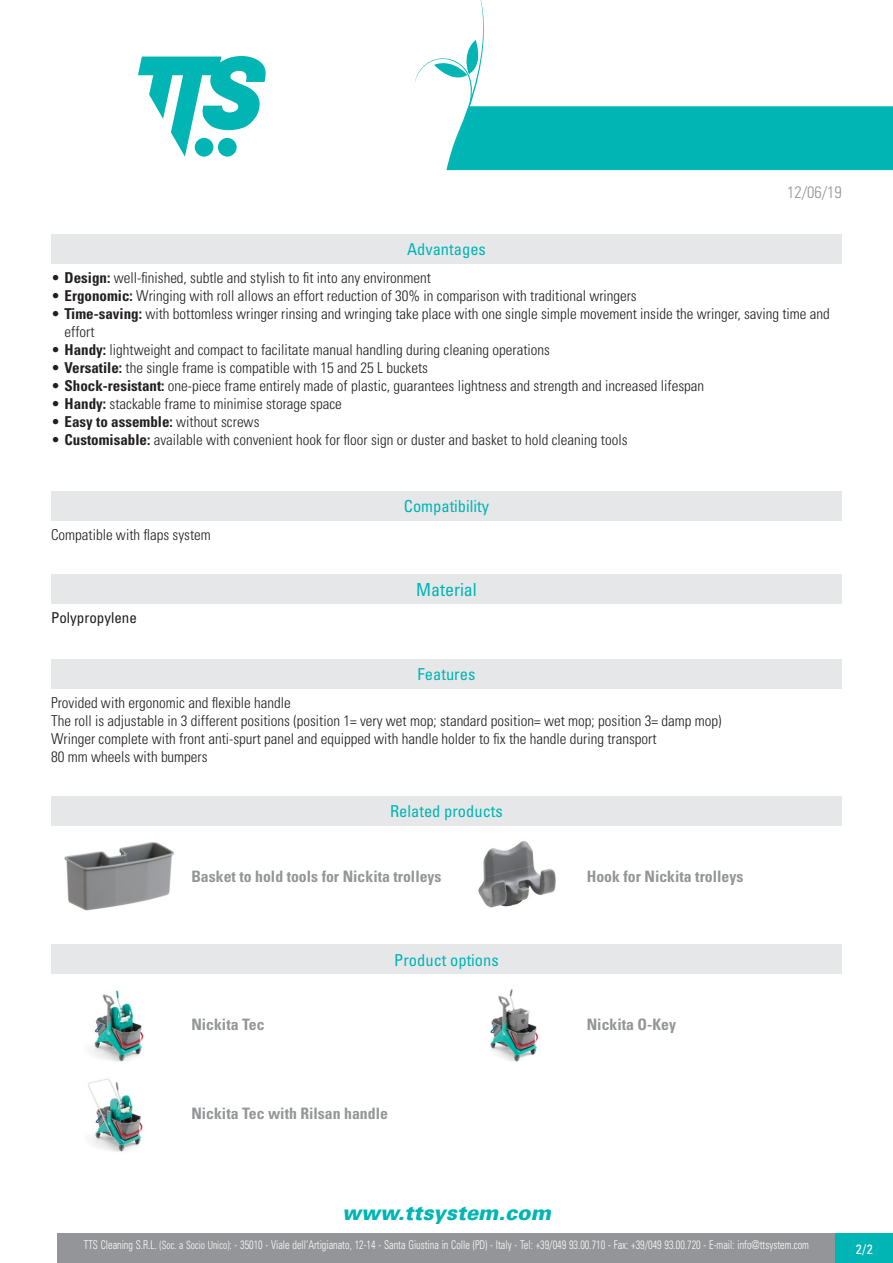
<style>
.page{position:relative;width:893px;height:1263px;background:#fff}
.page>*{position:absolute;margin:0;border:0;box-sizing:border-box;transform-origin:0 0}
.t1{font:italic 900 20.85px "Univers";color:#00b5b3;scale:.96 1}
.t2{font:condensed 18px "Univers LT Std";color:#00b5b3}
.t3{font:condensed 16.5px "Univers LT Std";color:#00b5b3}
.t4{font:condensed 16.5px "Univers";color:#00b5b3}
.t5{font:300 condensed 16.5px "Univers";color:#939598}
.t6{font:700 condensed 15.75px "Univers";color:#939598}
.t7{font:700 condensed 15.75px "Univers LT Std";color:#939598}
.t8{font:300 condensed 15px/18px "Univers LT Std";color:#231f20}
.t9{font:700 condensed 15px "Univers LT Std";color:#231f20}
.t10{font:condensed 15px "Univers LT Std";color:#231f20}
.t11{font:condensed 13.5px "Univers";color:#fff}
.t12{font:300 condensed 12px "Univers";color:#fff;scale:.85 1}
.s1{font-weight:700}
.s2{font-weight:300}
.s3{font-size:11.25px}
</style>
<div class="page">
<svg style="left:138px;top:56px;width:128px;height:101px"></svg>
<div style="left:57px;top:1233px;width:779px;height:30px;background:#939598"></div>
<div style="left:836px;top:1233px;width:57px;height:30px;background:#00b5b3"></div>
<svg style="left:415px;top:0;width:478px;height:170px"></svg>
<div style="left:51px;top:234px;width:791px;height:30px;background:#e6e7e9"></div>
<div style="left:51px;top:491px;width:791px;height:30px;background:#e6e7e9"></div>
<div style="left:51px;top:574px;width:791px;height:30px;background:#e6e7e9"></div>
<div style="left:51px;top:659px;width:791px;height:30px;background:#e6e7e9"></div>
<div style="left:51px;top:796px;width:791px;height:29px;background:#e6e7e9"></div>
<img style="left:64px;top:842px;width:110px;height:69px">
<img style="left:478px;top:841px;width:78px;height:67px">
<div style="left:51px;top:944px;width:791px;height:30px;background:#e6e7e9"></div>
<img style="left:92px;top:990px;width:52px;height:72px">
<img style="left:489px;top:989px;width:50px;height:73px">
<img style="left:88px;top:1079px;width:55px;height:73px">
<p class="t5" style="left:787px;top:182px;width:56px">12/06/19</p>
<p class="t3" style="left:407px;top:238px;width:80px">Advantages</p>
<p class="t8" style="left:51px;top:269px;width:381px">• <span class="s1">Design:</span> well-finished, subtle and stylish to fit into any environment</p>
<p class="t8" style="left:51px;top:287px;width:587px">• <span class="s1">Ergonomic:</span> Wringing with roll allows an effort reduction of 30% in comparison with traditional wringers</p>
<p class="t8" style="left:65px;top:305px;width:767px;text-indent:-14px">• <span class="s1">Time-saving:</span> with bottomless wringer rinsing and wringing take place with one single simple movement inside the wringer, saving time and effort</p>
<p class="t8" style="left:51px;top:341px;width:501px">• <span class="s1">Handy:</span> lightweight and compact to facilitate manual handling during cleaning operations</p>
<p class="t8" style="left:51px;top:359px;width:378px">• <span class="s1">Versatile:</span> the single frame is compatible with 15 and 25 L buckets</p>
<p class="t8" style="left:51px;top:377px;width:655px">• <span class="s1">Shock-resistant:</span> one-piece frame entirely made of plastic, guarantees lightness and strength and increased lifespan</p>
<p class="t8" style="left:51px;top:395px;width:292px">• <span class="s1">Handy:</span> stackable frame to minimise storage space</p>
<p class="t9" style="left:51px;top:412px;width:210px"><span class="s2">•</span> Easy to assemble: <span class="s2">without screws</span></p>
<p class="t8" style="left:51px;top:431px;width:578px">• <span class="s1">Customisable:</span> available with convenient hook for floor sign or duster and basket to hold cleaning tools</p>
<p class="t8" style="left:51px;top:526px;width:161px">Compatible with flaps system</p>
<p class="t10" style="left:51px;top:608px;width:87px">Polypropylene</p>
<p class="t3" style="left:404px;top:496px;width:87px">Compatibility</p>
<p class="t2" style="left:416px;top:578px;width:62px">Material</p>
<p class="t3" style="left:418px;top:663px;width:59px">Features</p>
<p class="t8" style="left:51px;top:694px;width:672px">Provided with ergonomic and flexible handle<br>The roll is adjustable in 3 different positions (position 1= very wet mop; standard position= wet mop; position 3= damp mop)<br>Wringer complete with front anti-spurt panel and equipped with handle holder to fix the handle during transport<br>80 mm wheels with bumpers</p>
<p class="t4" style="left:390px;top:801px;width:114px">Related products</p>
<p class="t6" style="left:191px;top:867px;width:252px">Basket to hold tools for Nickita trolleys</p>
<p class="t6" style="left:587px;top:867px;width:158px">Hook for Nickita trolleys</p>
<p class="t4" style="left:394px;top:949px;width:106px">Product options</p>
<p class="t7" style="left:191px;top:1015px;width:75px">Nickita Tec</p>
<p class="t7" style="left:587px;top:1015px;width:91px">Nickita O-Key</p>
<p class="t7" style="left:191px;top:1104px;width:198px">Nickita Tec with Rilsan handle</p>
<h1 class="t1" style="left:342px;top:1200px;width:219px">www.ttsystem.com</h1>
<p class="t12" style="left:84px;top:1238px;width:855px">TTS Cleaning S.R.L. <span class="s3">(Soc. a Socio Unico)</span>: - 35010 - Viale dell’Artigianato, 12-14 - Santa Giustina in Colle (PD) - Italy - Tel: +39/049 93.00.710 - Fax: +39/049 93.00.720 - E-mail: info@ttsystem.com</p>
<p class="t11" style="left:856px;top:1240px;width:19px">2/2</p>
</div>
